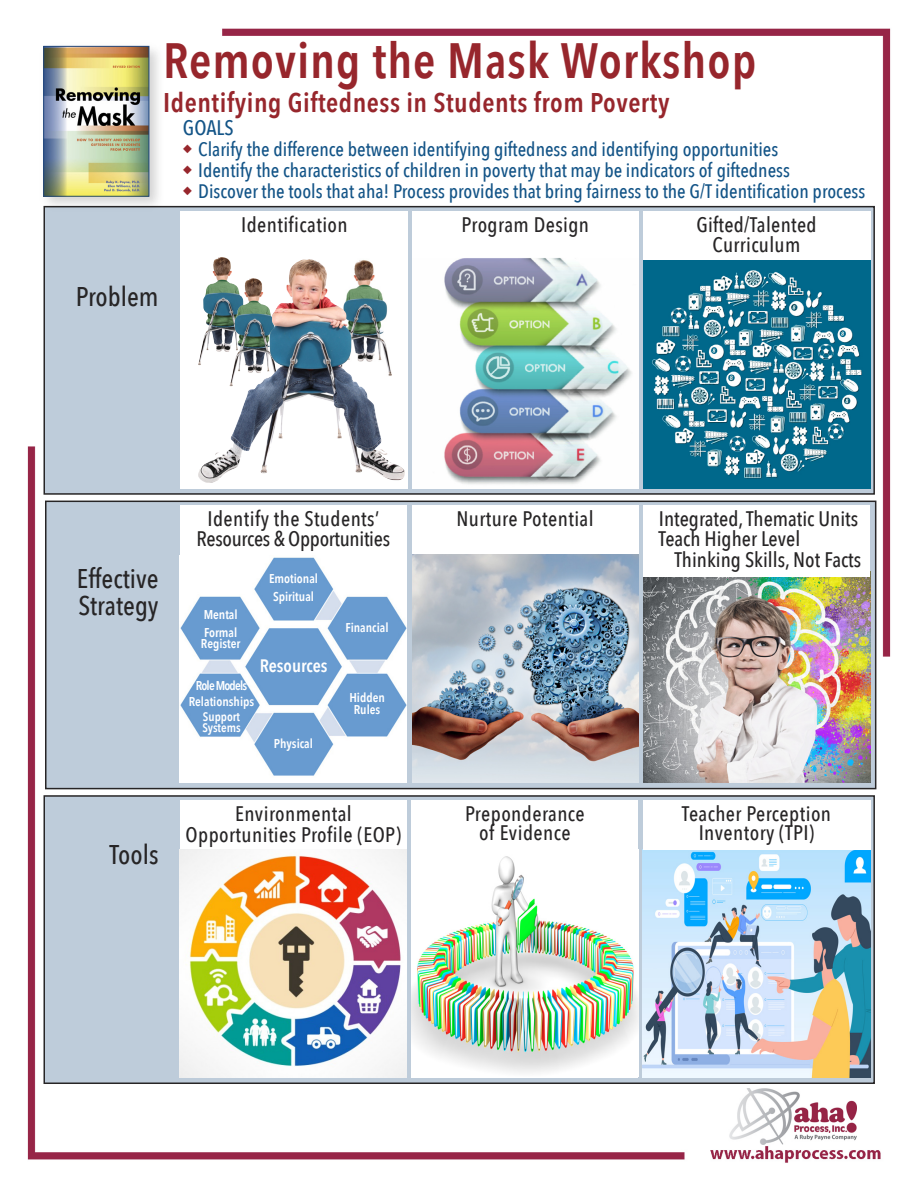
<style>
.page{position:relative;width:918px;height:1188px;background:#fff}
.page>*{position:absolute;margin:0;border:0;box-sizing:border-box;transform-origin:0 0}
.t1{font:600 49.5px "Avenir Next Condensed";letter-spacing:.02em;color:#97262c}
.t2{font:600 27px "Avenir Next Condensed";letter-spacing:.02em;color:#97262c}
.t3{font:500 27px "Avenir Next Condensed";color:#272526}
.t4{font:500 21px "Avenir Next Condensed";letter-spacing:.02em;color:#272526}
.t5{font:500 21px "Avenir Next Condensed";color:#272526}
.t6{font:500 21px "Avenir Next Condensed";letter-spacing:-.015em;color:#272526}
.t7{font:500 21px "Avenir Next Condensed";color:#135487}
.t8{font:500 19.5px "Avenir Next Condensed";color:#135487}
.t9{font:600 18px "Avenir Next Condensed";color:#fff}
.t10{font:600 12.75px "Avenir Next Condensed";color:#fff}
.t11{font:600 12.75px "Avenir Next Condensed";letter-spacing:-.06em;color:#fff}
.t12{font:600 12.3px "Avenir Next Condensed";color:#fff}
.s1{color:#97262c}
</style>
<div class="page">
<img style="left:27px;top:28px;width:864px;height:1135px">
<div style="left:45px;top:46px;width:836px;height:1038px;background:#fff"></div>
<div style="left:44px;top:207px;width:830px;height:287px;background:#beccda"></div>
<div style="left:44px;top:206px;width:831px;height:289px;border:2px solid #272526"></div>
<div style="left:412px;top:211px;width:226px;height:278px;background:#fff"></div>
<img style="left:444px;top:258px;width:188px;height:226px">
<div style="left:643px;top:211px;width:227px;height:50px;background:#fff"></div>
<div style="left:46px;top:501px;width:830px;height:288px;background:#beccda"></div>
<div style="left:45px;top:501px;width:831px;height:288px;border:2px solid #272526"></div>
<div style="left:44px;top:796px;width:830px;height:287px;background:#beccda"></div>
<div style="left:44px;top:795px;width:831px;height:289px;border:2px solid #272526"></div>
<div style="left:180px;top:800px;width:227px;height:277px;background:#fff"></div>
<img style="left:643px;top:261px;width:227px;height:228px">
<div style="left:411px;top:800px;width:227px;height:49px;background:#fff"></div>
<div style="left:40px;top:1098px;width:298px;height:51px;background:#fff"></div>
<img style="left:728px;top:1088px;width:128px;height:57px">
<img style="left:37px;top:39px;width:131px;height:177px">
<img style="left:46px;top:48px;width:101px;height:146px">
<div style="left:44px;top:46px;width:105px;height:150px;border:1px solid #22487e"></div>
<div style="left:180px;top:505px;width:227px;height:278px;background:#fff"></div>
<img style="left:643px;top:849px;width:227px;height:228px">
<div style="left:412px;top:505px;width:226px;height:50px;background:#fff"></div>
<div style="left:181px;top:211px;width:227px;height:278px;background:#fff"></div>
<img style="left:180px;top:557px;width:227px;height:219px">
<img style="left:180px;top:849px;width:227px;height:228px">
<img style="left:412px;top:555px;width:226px;height:228px">
<img style="left:411px;top:849px;width:227px;height:228px">
<img style="left:643px;top:577px;width:227px;height:206px">
<img style="left:198px;top:259px;width:207px;height:221px">
<div style="left:643px;top:800px;width:227px;height:49px;background:#fff"></div>
<div style="left:643px;top:505px;width:227px;height:72px;background:#fff"></div>
<p class="t1" style="left:163px;top:28px;width:595px">Removing the Mask Workshop</p>
<p class="t2" style="left:163px;top:85px;width:508px">Identifying Giftedness in Students from Poverty</p>
<p class="t7" style="left:183px;top:114px;width:52px">GOALS</p>
<p class="t8" style="left:183px;top:136px;width:597px"><span class="s1">◆</span> Clarify the difference between identifying giftedness and identifying opportunities</p>
<p class="t8" style="left:183px;top:157px;width:608px"><span class="s1">◆</span> Identify the characteristics of children in poverty that may be indicators of giftedness</p>
<p class="t8" style="left:183px;top:178px;width:684px"><span class="s1">◆</span> Discover the tools that aha! Process provides that bring fairness to the G/T identification process</p>
<p class="t3" style="left:76px;top:279px;width:84px">Problem</p>
<p class="t4" style="left:241px;top:211px;width:108px">Identification</p>
<p class="t4" style="left:462px;top:211px;width:129px">Program Design</p>
<p class="t4" style="left:696px;top:211px;width:122px">Gifted/Talented</p>
<p class="t4" style="left:713px;top:231px;width:89px">Curriculum</p>
<p class="t3" style="left:77px;top:561px;width:83px">Effective</p>
<p class="t3" style="left:78px;top:588px;width:82px">Strategy</p>
<p class="t3" style="left:110px;top:837px;width:51px">Tools</p>
<p class="t4" style="left:208px;top:505px;width:173px">Identify the Students’</p>
<p class="t6" style="left:197px;top:525px;width:195px">Resources &amp; Opportunities</p>
<p class="t10" style="left:204px;top:606px;width:36px">Mental</p>
<p class="t10" style="left:204px;top:624px;width:35px">Formal</p>
<p class="t10" style="left:201px;top:635px;width:41px">Register</p>
<p class="t10" style="left:269px;top:571px;width:51px">Emotional</p>
<p class="t10" style="left:273px;top:589px;width:43px">Spiritual</p>
<p class="t9" style="left:260px;top:654px;width:69px">Resources</p>
<p class="t11" style="left:196px;top:677px;width:53px">Role Models</p>
<p class="t10" style="left:189px;top:693px;width:67px">Relationships</p>
<p class="t12" style="left:203px;top:709px;width:39px">Support</p>
<p class="t12" style="left:202px;top:719px;width:40px">Systems</p>
<p class="t10" style="left:274px;top:735px;width:41px">Physical</p>
<p class="t10" style="left:346px;top:620px;width:45px">Financial</p>
<p class="t10" style="left:349px;top:689px;width:37px">Hidden</p>
<p class="t10" style="left:354px;top:701px;width:28px">Rules</p>
<p class="t4" style="left:235px;top:800px;width:118px">Environmental</p>
<p class="t4" style="left:186px;top:821px;width:217px">Opportunities Profile (EOP)</p>
<p class="t4" style="left:456px;top:505px;width:139px">Nurture Potential</p>
<p class="t4" style="left:465px;top:800px;width:121px">Preponderance</p>
<p class="t4" style="left:479px;top:819px;width:93px">of Evidence</p>
<p class="t5" style="left:659px;top:505px;width:201px">Integrated, Thematic Units</p>
<p class="t5" style="left:659px;top:525px;width:143px">Teach Higher Level</p>
<p class="t5" style="left:675px;top:546px;width:188px">Thinking Skills, Not Facts</p>
<p class="t4" style="left:682px;top:800px;width:151px">Teacher Perception</p>
<p class="t4" style="left:699px;top:819px;width:117px">Inventory (TPI)</p>
</div>
